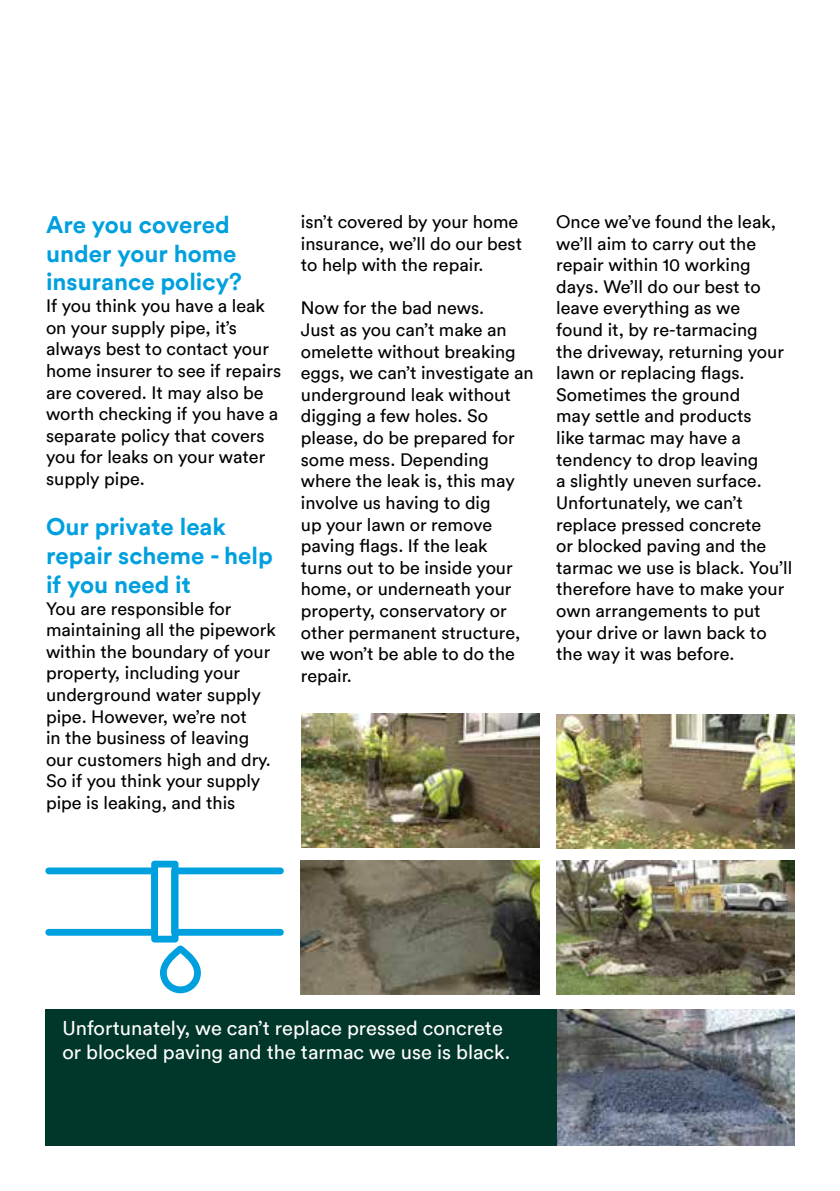
<style>
.page{position:relative;width:840px;height:1191px;background:#fff}
.page>*{position:absolute;margin:0;border:0;box-sizing:border-box;transform-origin:0 0}
.t1{font:700 24px/28.8px "Circular TT";color:#00a0de}
.t2{font:20px/24px "Circular TT";color:#fff}
.t3{font:18px/21.6px "Circular TT";color:#000}
</style>
<div class="page">
<img style="left:301px;top:714px;width:238px;height:133px">
<img style="left:556px;top:714px;width:238px;height:134px">
<img style="left:556px;top:1009px;width:238px;height:136px">
<div style="left:45px;top:1009px;width:511px;height:136px;background:#00372a"></div>
<img style="left:556px;top:860px;width:238px;height:134px">
<img style="left:300px;top:860px;width:239px;height:134px">
<svg style="left:45px;top:860px;width:238px;height:133px"></svg>
<p class="t1" style="left:46px;top:209px;width:197px">Are you covered under your home insurance policy?</p>
<p class="t3" style="left:46px;top:295px;width:236px">If you think you have a leak on your supply pipe, it’s always best to contact your home insurer to see if repairs are covered. It may also be worth checking if you have a separate policy that covers you for leaks on your water supply pipe.</p>
<p class="t1" style="left:46px;top:512px;width:228px">Our private leak repair scheme - help if you need it</p>
<p class="t3" style="left:46px;top:597px;width:231px">You are responsible for maintaining all the pipework within the boundary of your property, including your underground water supply pipe. However, we’re not<br>in the business of leaving our customers high and dry.<br>So if you think your supply pipe is leaking, and this</p>
<p class="t3" style="left:300px;top:211px;width:223px">isn’t covered by your home insurance, we’ll do our best to help with the repair.</p>
<p class="t3" style="left:300px;top:297px;width:234px">Now for the bad news.<br>Just as you can’t make an omelette without breaking eggs, we can’t investigate an underground leak without digging a few holes. So please, do be prepared for some mess. Depending where the leak is, this may involve us having to dig<br>up your lawn or remove</p>
<p class="t3" style="left:300px;top:535px;width:188px">paving flags. If the leak</p>
<p class="t3" style="left:300px;top:556px;width:221px">turns out to be inside your home, or underneath your property, conservatory or other permanent structure, we won’t be able to do the repair.</p>
<p class="t3" style="left:556px;top:211px;width:229px">Once we’ve found the leak, we’ll aim to carry out the repair within 10 working days. We’ll do our best to leave everything as we found it, by re-tarmacing the driveway, returning your</p>
<p class="t3" style="left:556px;top:362px;width:190px">lawn or replacing flags.</p>
<p class="t3" style="left:556px;top:383px;width:237px">Sometimes the ground<br>may settle and products<br>like tarmac may have a tendency to drop leaving<br>a slightly uneven surface.<br>Unfortunately, we can’t replace pressed concrete<br>or blocked paving and the tarmac we use is black. You’ll therefore have to make your own arrangements to put your drive or lawn back to the way it was before.</p>
<p class="t2" style="left:62px;top:1016px;width:449px">Unfortunately, we can’t replace pressed concrete or blocked paving and the tarmac we use is black.</p>
</div>
